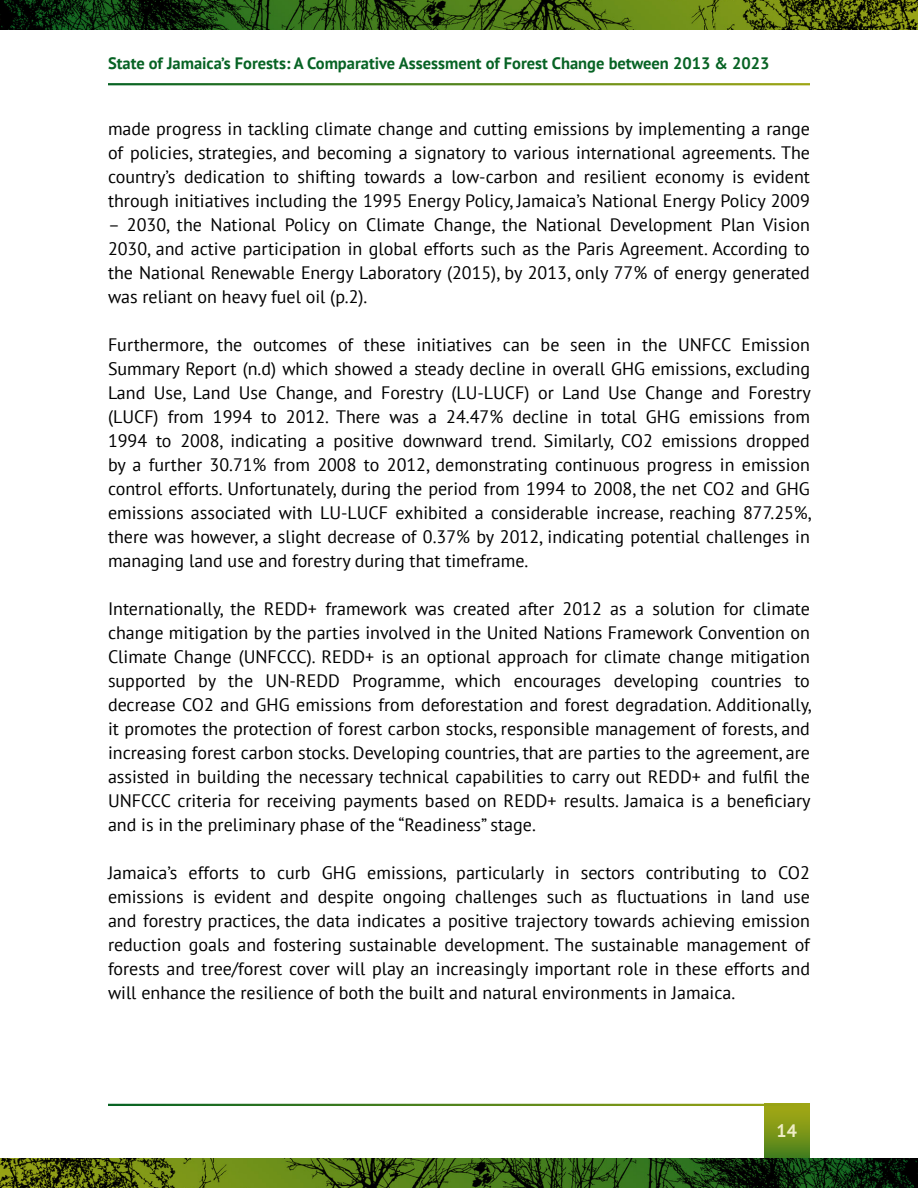
<style>
.page{position:relative;width:918px;height:1188px;background:#fff}
.page>*{position:absolute;margin:0;border:0;box-sizing:border-box;transform-origin:0 0}
.Body_Text{font:18px/24px "PT Sans";color:#000;text-align:justify}
.t1{font:700 18px "PT Sans";color:#efedc6}
.t2{font:700 16.5px "PT Sans";color:#076324}
</style>
<div class="page">
<svg style="left:764px;top:1106px;width:46px;height:53px;background:#759218"></svg>
<img style="left:0;top:0;width:918px;height:29px">
<img style="left:0;top:1159px;width:918px;height:29px">
<p class="t2" style="left:108px;top:52px;width:663px">State of Jamaica’s Forests: A Comparative Assessment of Forest Change between 2013 &amp; 2023</p>
<p class="Body_Text" style="left:108px;top:116px;width:704px">made progress in tackling climate change and cutting emissions by implementing a range of policies, strategies, and becoming a signatory to various international agreements. The country’s dedication to shifting towards a low-carbon and resilient economy is evident through initiatives including the 1995 Energy Policy, Jamaica’s National Energy Policy 2009</p>
<p class="Body_Text" style="left:108px;top:212px;width:704px">– 2030, the National Policy on Climate Change, the National Development Plan Vision 2030, and active participation in global efforts such as the Paris Agreement. According to the National Renewable Energy Laboratory (2015), by 2013, only 77% of energy generated was reliant on heavy fuel oil (p.2).</p>
<p class="Body_Text" style="left:108px;top:332px;width:705px">Furthermore, the outcomes of these initiatives can be seen in the UNFCC Emission Summary Report (n.d) which showed a steady decline in overall GHG emissions, excluding Land Use, Land Use Change, and Forestry (LU-LUCF) or Land Use Change and Forestry (LUCF) from 1994 to 2012. There was a 24.47% decline in total GHG emissions from 1994 to 2008, indicating a positive downward trend. Similarly, CO2 emissions dropped by a further 30.71% from 2008 to 2012, demonstrating continuous progress in emission control efforts. Unfortunately, during the period from 1994 to 2008, the net CO2 and GHG emissions associated with LU-LUCF exhibited a considerable increase, reaching 877.25%, there was however, a slight decrease of 0.37% by 2012, indicating potential challenges in managing land use and forestry during that timeframe.</p>
<p class="Body_Text" style="left:108px;top:596px;width:705px">Internationally, the REDD+ framework was created after 2012 as a solution for climate change mitigation by the parties involved in the United Nations Framework Convention on Climate Change (UNFCCC). REDD+ is an optional approach for climate change mitigation supported by the UN-REDD Programme, which encourages developing countries to decrease CO2 and GHG emissions from deforestation and forest degradation. Additionally, it promotes the protection of forest carbon stocks, responsible management of forests, and increasing forest carbon stocks. Developing countries, that are parties to the agreement, are assisted in building the necessary technical capabilities to carry out REDD+ and fulfil the UNFCCC criteria for receiving payments based on REDD+ results. Jamaica is a beneficiary and is in the preliminary phase of the “Readiness” stage.</p>
<p class="Body_Text" style="left:108px;top:860px;width:704px">Jamaica’s efforts to curb GHG emissions, particularly in sectors contributing to CO2 emissions is evident and despite ongoing challenges such as fluctuations in land use and forestry practices, the data indicates a positive trajectory towards achieving emission reduction goals and fostering sustainable development. The sustainable management of forests and tree/forest cover will play an increasingly important role in these efforts and will enhance the resilience of both the built and natural environments in Jamaica.</p>
<p class="t1" style="left:777px;top:1119px;width:22px">14</p>
</div>
